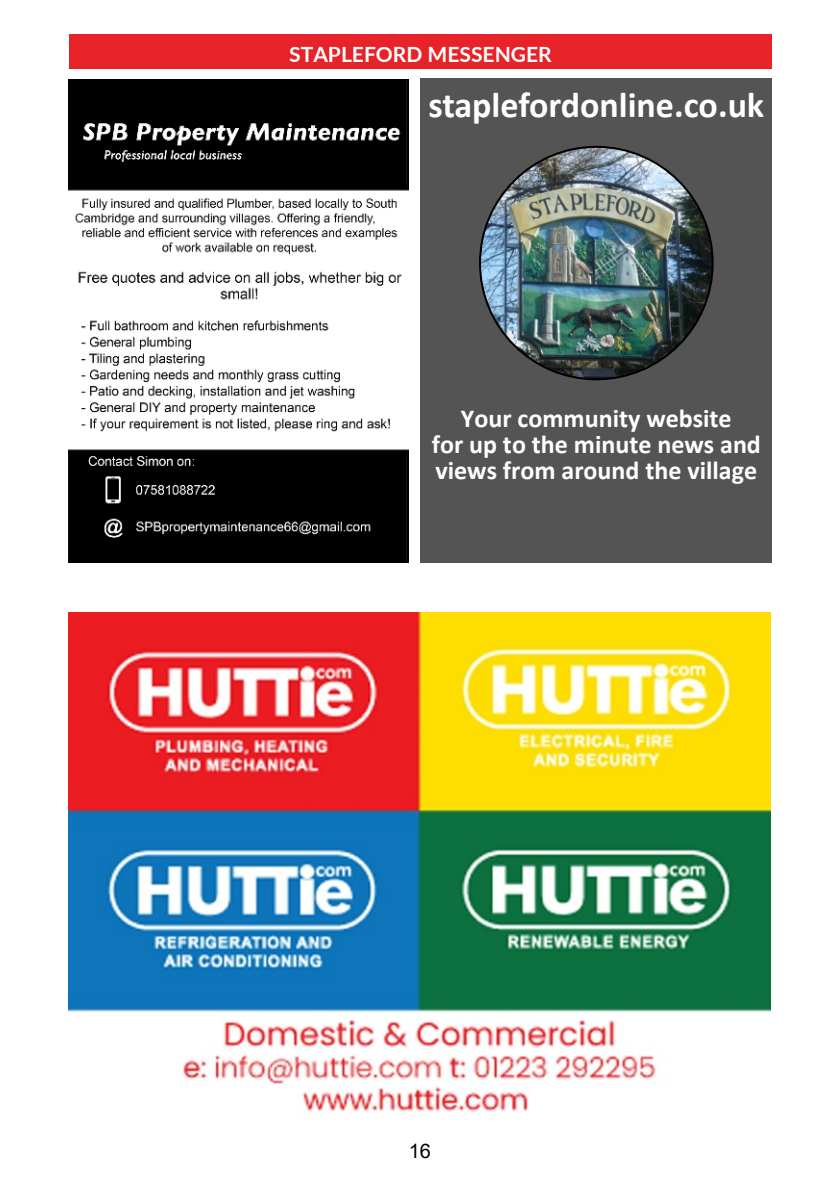
<style>
.page{position:relative;width:840px;height:1191px;background:#fff}
.page>*{position:absolute;margin:0;border:0;box-sizing:border-box;transform-origin:0 0}
.t1{font:700 36px "Calibri";color:#fff}
.t2{font:700 26px/26px "Calibri";color:#fff;text-align:center}
.t3{font:700 21px "Lato";color:#fff}
.t4{font:20px "Arial";color:#000}
</style>
<div class="page">
<div style="left:69px;top:34px;width:702px;height:34px;background:#e72229"></div>
<img style="left:68px;top:79px;width:340px;height:483px">
<img style="left:68px;top:612px;width:702px;height:505px">
<div style="left:420px;top:78px;width:351px;height:485px;background:#545454"></div>
<img style="left:479px;top:147px;width:233px;height:232px;border-radius:50%">
<p class="t3" style="left:289px;top:45px;width:264px">STAPLEFORD MESSENGER</p>
<h1 class="t1" style="left:428px;top:90px;width:337px">staplefordonline.co.uk</h1>
<p class="t2" style="left:431px;top:408px;width:330px">Your community website<br>for up to the minute news and views from around the village</p>
<p class="t4" style="left:408px;top:1143px;width:24px">16</p>
</div>
